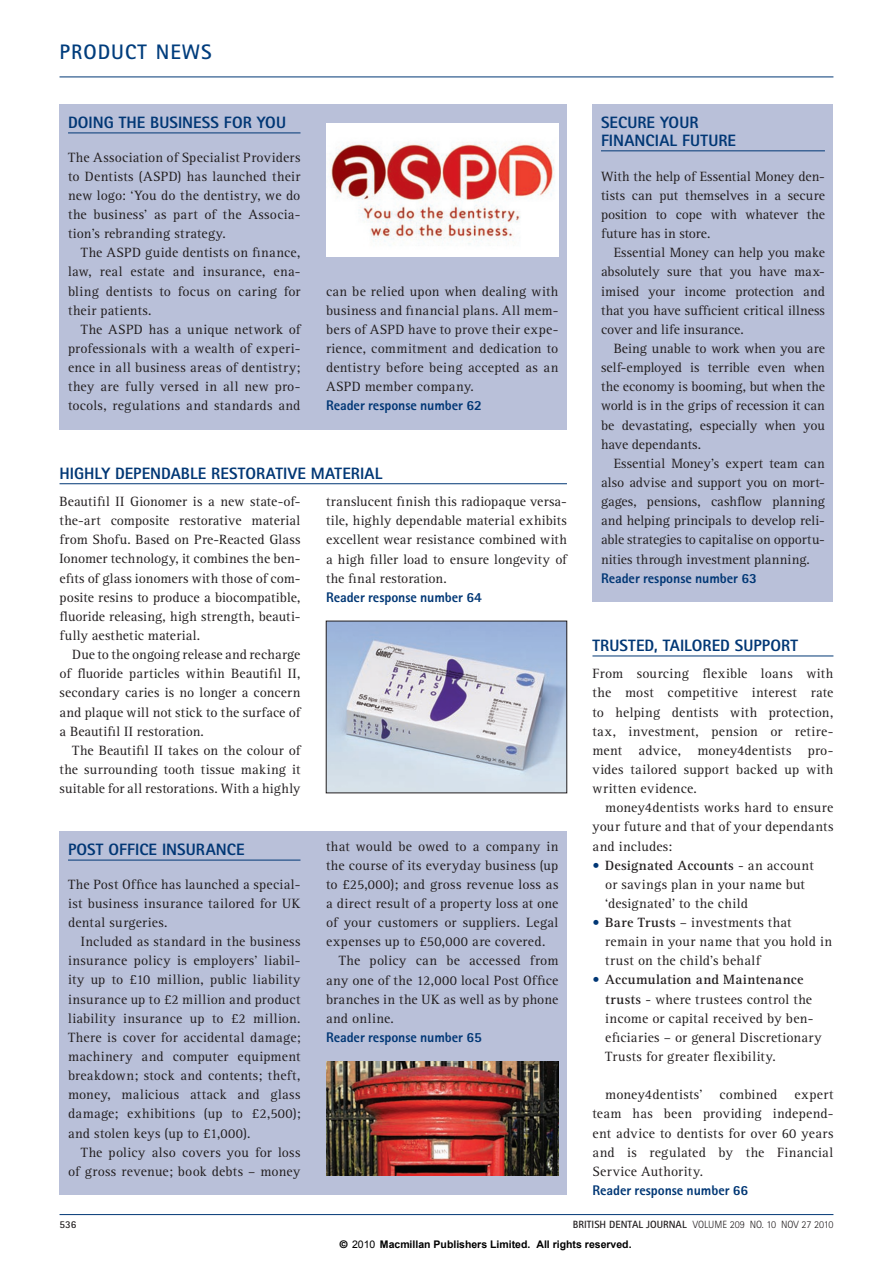
<style>
.page{position:relative;width:893px;height:1263px;background:#fff}
.page>*{position:absolute;margin:0;border:0;box-sizing:border-box;transform-origin:0 0}
.t1{font:700 21px "Rotis Sans Serif Std";letter-spacing:.05em;color:#013d7d}
._1_BDJ_trade_heading{font:800 16.5px/18px "Rotis Sans Serif Std";letter-spacing:.005em;color:#013775}
._1_BDJ_body{font:13.95px/19.2px "Rotis Serif Std";letter-spacing:.015em;color:#231f20;text-align:justify}
._1_BDJ_body_fullout{font:13.95px/19.2px "Rotis Serif Std";letter-spacing:.015em;color:#231f20;text-align:justify}
._1_BDJ_trade_reader{font:800 13.95px "Rotis Sans Serif Std";letter-spacing:-.005em;color:#013775}
.t2{font:700 10.5px "Arial";color:#000}
.t3{font:300 10.5px "Rotis Sans Serif Std";color:#231f20}
.t4{font:700 10.5px "Rotis Sans Serif Std";color:#231f20}
.s1{font-family:"Rotis Serif Std 2";color:#013775}
.s2{font-weight:700}
.s3{font-family:"Helvetica"}
.s4{font-weight:400}
</style>
<div class="page">
<hr style="left:60px;top:77px;width:773px;height:1px;background:#013775">
<hr style="left:60px;top:1214px;width:773px;height:1px;background:#013775">
<hr style="left:60px;top:483px;width:507px;height:1px;background:#013775">
<div style="left:60px;top:104px;width:507px;height:325px;background:#b9c0d9"></div>
<div style="left:60px;top:831px;width:507px;height:364px;background:#b9c0d9"></div>
<div style="left:592px;top:104px;width:241px;height:498px;background:#b9c0d9"></div>
<hr style="left:68px;top:133px;width:232px;height:1px;background:#013775">
<hr style="left:68px;top:860px;width:232px;height:1px;background:#013775">
<hr style="left:601px;top:150px;width:224px;height:1px;background:#013775">
<img style="left:328px;top:623px;width:237px;height:168px">
<div style="left:326px;top:621px;width:241px;height:172px;border:1px solid #231f20"></div>
<hr style="left:592px;top:656px;width:241px;height:1px;background:#013775">
<div style="left:326px;top:123px;width:232px;height:134px;background:#fff"></div>
<img style="left:330px;top:142px;width:225px;height:103px">
<img style="left:326px;top:1061px;width:232px;height:115px">
<p class="t1" style="left:60px;top:39px;width:154px">PRODUCT NEWS</p>
<p class="_1_BDJ_trade_heading" style="left:68px;top:113px;width:124px">DOING THE BUSINESS</p>
<p class="_1_BDJ_trade_heading" style="left:224px;top:113px;width:52px">FOR YOU</p>
<p class="_1_BDJ_body_fullout" style="left:68px;top:148px;width:234px">The Association of Specialist Providers to Dentists (ASPD) has launched their new logo: ‘You do the dentistry, we do the business’ as part of the Associa&shy;tion’s rebranding strategy.</p>
<p class="_1_BDJ_body" style="left:68px;top:243px;width:234px;text-indent:13px">The ASPD guide dentists on finance, law, real estate and insurance, ena&shy;bling dentists to focus on caring for their patients.</p>
<p class="_1_BDJ_body" style="left:68px;top:320px;width:234px;text-indent:13px">The ASPD has a unique network of professionals with a wealth of experi&shy;ence in all business areas of dentistry; they are fully versed in all new pro&shy;tocols, regulations and standards and</p>
<p class="_1_BDJ_body" style="left:326px;top:282px;width:234px">can be relied upon when dealing with business and financial plans. All mem&shy;bers of ASPD have to prove their expe&shy;rience, commitment and dedication to dentistry before being accepted as an ASPD member company.</p>
<p class="_1_BDJ_trade_reader" style="left:326px;top:397px;width:157px">Reader response number 62</p>
<p class="_1_BDJ_trade_heading" style="left:60px;top:464px;width:162px">HIGHLY DEPENDABLE RESTOR</p>
<p class="_1_BDJ_trade_heading" style="left:266px;top:464px;width:118px">ATIVE MATERIAL</p>
<p class="_1_BDJ_body_fullout" style="left:60px;top:492px;width:242px">Beautifil II Gionomer is a new state-of&shy;the-art composite restorative material from Shofu. Based on Pre-Reacted Glass Ionomer technology, it combines the ben&shy;efits of glass ionomers with those of com&shy;posite resins to produce a biocompatible, fluoride releasing, high strength, beauti&shy;fully aesthetic material.</p>
<p class="_1_BDJ_body" style="left:60px;top:645px;width:242px;text-indent:13px">Due to the ongoing release and recharge of fluoride particles within Beautifil II, secondary caries is no longer a concern and plaque will not stick to the surface of a Beautifil II restoration.</p>
<p class="_1_BDJ_body" style="left:60px;top:741px;width:242px;text-indent:13px">The Beautifil II takes on the colour of the surrounding tooth tissue making it suitable for all restorations. With a highly</p>
<p class="_1_BDJ_trade_heading" style="left:68px;top:841px;width:19px">POST</p>
<p class="_1_BDJ_trade_heading" style="left:108px;top:841px;width:69px">OFFICE INSUR</p>
<p class="_1_BDJ_trade_heading" style="left:206px;top:841px;width:21px">ANCE</p>
<p class="_1_BDJ_body_fullout" style="left:68px;top:875px;width:234px">The Post Office has launched a special&shy;ist business insurance tailored for UK dental surgeries.</p>
<p class="_1_BDJ_body" style="left:68px;top:932px;width:234px;text-indent:13px">Included as standard in the business insurance policy is employers’ liabil&shy;ity up to £10 million, public liability insurance up to £2 million and product liability insurance up to £2 million.<br>There is cover for accidental damage; machinery and computer equipment breakdown; stock and contents; theft, money, malicious attack and glass damage; exhibitions (up to £2,500); and stolen keys (up to £1,000).</p>
<p class="_1_BDJ_body" style="left:68px;top:1143px;width:234px;text-align:right">The policy also covers you for loss of gross revenue; book debts – money</p>
<p class="_1_BDJ_body" style="left:326px;top:492px;width:242px">translucent finish this radiopaque versa&shy;tile, highly dependable material exhibits excellent wear resistance combined with a high filler load to ensure longevity of the final restoration.</p>
<p class="_1_BDJ_trade_reader" style="left:326px;top:588px;width:157px">Reader response number 64</p>
<p class="_1_BDJ_body" style="left:326px;top:837px;width:234px">that would be owed to a company in the course of its everyday business (up to £25,000); and gross revenue loss as a direct result of a property loss at one of your customers or suppliers. Legal expenses up to £50,000 are covered.</p>
<p class="_1_BDJ_body" style="left:326px;top:951px;width:234px;text-indent:13px">The policy can be accessed from any one of the 12,000 local Post Office branches in the UK as well as by phone and online.</p>
<p class="_1_BDJ_trade_reader" style="left:326px;top:1028px;width:157px">Reader response number 65</p>
<p class="_1_BDJ_trade_heading" style="left:601px;top:113px;width:10px">SECURE</p>
<p class="_1_BDJ_trade_heading" style="left:601px;top:113px;width:100px;text-indent:59px">YOUR<br>FINANCIAL FUTURE</p>
<p class="_1_BDJ_body_fullout" style="left:601px;top:167px;width:225px">With the help of Essential Money den&shy;tists can put themselves in a secure position to cope with whatever the future has in store.</p>
<p class="_1_BDJ_body" style="left:601px;top:243px;width:225px;text-indent:13px">Essential Money can help you make absolutely sure that you have max&shy;imised your income protection and that you have sufficient critical illness cover and life insurance.</p>
<p class="_1_BDJ_body" style="left:601px;top:339px;width:225px;text-indent:13px">Being unable to work when you are self-employed is terrible even when the economy is booming, but when the world is in the grips of recession it can be devastating, especially when you have dependants.</p>
<p class="_1_BDJ_body" style="left:601px;top:454px;width:225px;text-indent:13px">Essential Money’s expert team can also advise and support you on mort&shy;gages, pensions, cashflow planning and helping principals to develop reli&shy;able strategies to capitalise on opportu&shy;nities through investment planning.</p>
<p class="_1_BDJ_trade_reader" style="left:601px;top:569px;width:157px">Reader response number 63</p>
<p class="_1_BDJ_trade_heading" style="left:592px;top:636px;width:10px">TRUSTED</p>
<p class="_1_BDJ_trade_heading" style="left:654px;top:636px;width:49px">, TAILORED</p>
<p class="_1_BDJ_trade_heading" style="left:735px;top:636px;width:46px">SU PPORT</p>
<p class="_1_BDJ_body_fullout" style="left:592px;top:664px;width:242px">From sourcing flexible loans with the most competitive interest rate to helping dentists with protection, tax, investment, pension or retire&shy;ment advice, money4dentists pro&shy;vides tailored support backed up with written evidence.</p>
<p class="_1_BDJ_body" style="left:592px;top:798px;width:242px;text-indent:13px">money4dentists works hard to ensure your future and that of your dependants and includes:</p>
<p class="_1_BDJ_body" style="left:605px;top:856px;width:210px;text-align:left;text-indent:-13px"><span class="s1">•</span> <span class="s2">Designated Accounts</span> - an account or savings plan in your name but ‘designated’ to the child</p>
<p class="_1_BDJ_body" style="left:605px;top:913px;width:228px;text-align:left;text-indent:-13px"><span class="s1">•</span> <span class="s2">Bare Trusts</span> – investments that remain in your name that you hold in trust on the child’s behalf</p>
<p class="_1_BDJ_body" style="left:605px;top:971px;width:218px;text-align:left;text-indent:-13px"><span class="s1">•</span> <span class="s2">Accumulation and Maintenance trusts</span> - where trustees control the income or capital received by ben&shy;eficiaries – or general Discretionary Trusts for greater flexibility.</p>
<p class="_1_BDJ_body" style="left:592px;top:1085px;width:242px;text-indent:13px">money4dentists’ combined expert team has been providing independ&shy;ent advice to dentists for over 60 years and is regulated by the Financial Service Authority.</p>
<p class="_1_BDJ_trade_reader" style="left:592px;top:1181px;width:157px">Reader response number 66</p>
<p class="t4" style="left:60px;top:1217px;width:18px">536</p>
<p class="t3" style="left:573px;top:1218px;width:262px"><span class="s2">BRITISH DENTAL JOURNAL</span> VOLUME 209 NO. 10 NOV 27 2010</p>
<p class="t2" style="left:340px;top:1237px;width:293px"><span class="s3">©</span> <span class="s4">2010</span> Macmillan Publishers Limited. All rights reserved.</p>
</div>
